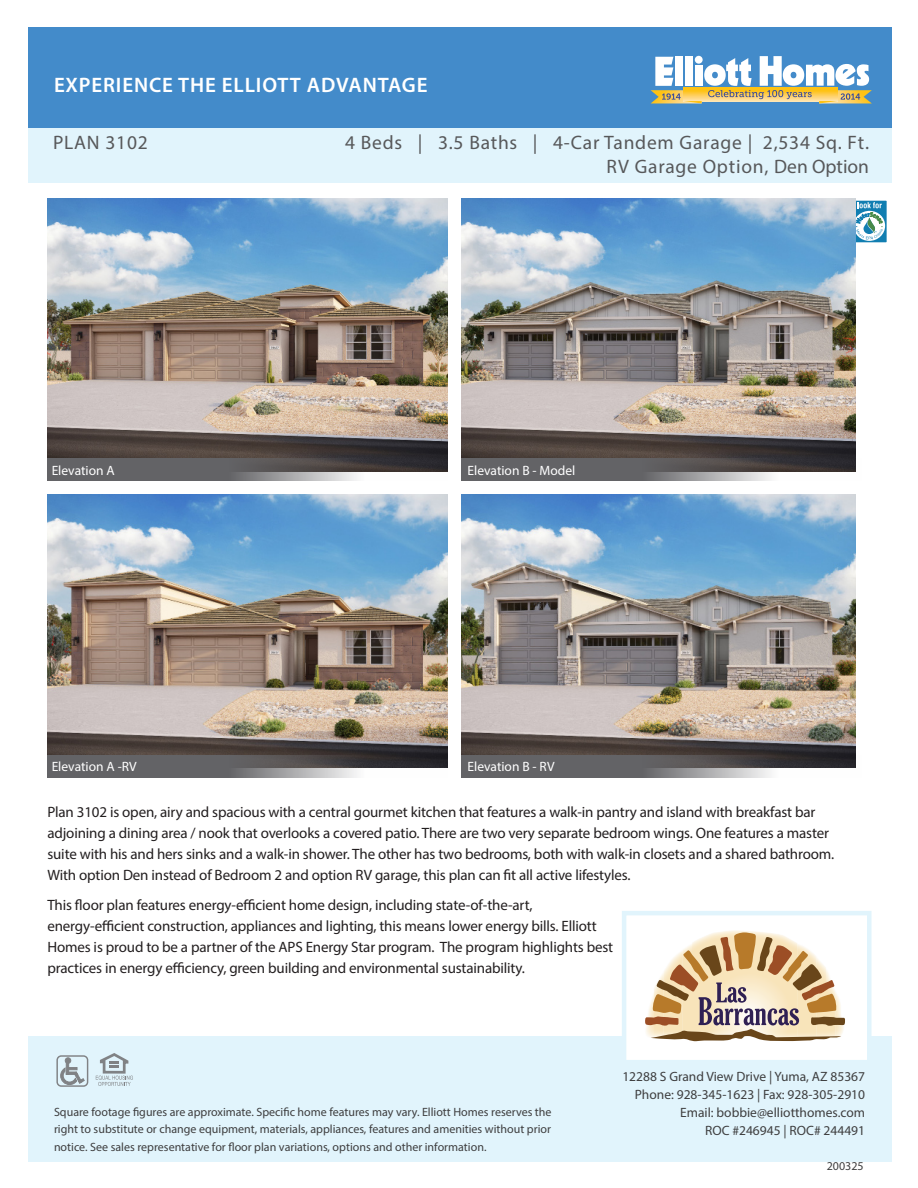
<style>
.page{position:relative;width:918px;height:1188px;background:#fff}
.page>*{position:absolute;margin:0;border:0;box-sizing:border-box;transform-origin:0 0}
.t1{font:600 21px "Myriad Pro";letter-spacing:.04em;color:#fff}
.t2{font:19.5px/23.4px "Myriad Pro";letter-spacing:.04em;color:#57585a;text-align:right}
.t3{font:15px/21px "Myriad Pro";letter-spacing:-.01em;color:#231f20}
.t4{font:13.5px/18px "Myriad Pro";color:#3e3e3f;text-align:right}
.t5{font:13.5px "Myriad Pro";color:#fff}
.t6{font:12px/16.5px "Myriad Pro";color:#3e3e3f}
</style>
<div class="page">
<div style="left:28px;top:1036px;width:864px;height:125px;background:#e1f4fc"></div>
<div style="left:622px;top:911px;width:250px;height:153px;background:#fff;border:4px solid #e1f4fc"></div>
<svg style="left:96px;top:1053px;width:37px;height:33px"></svg>
<div style="left:56px;top:1055px;width:32px;height:32px;border:1px solid #808285;border-radius:4px"></div>
<svg style="left:60px;top:1058px;width:24px;height:27px"></svg>
<div style="left:28px;top:128px;width:864px;height:55px;background:#e1f4fc"></div>
<div style="left:28px;top:27px;width:864px;height:101px;background:#438bca"></div>
<svg style="left:651px;top:56px;width:221px;height:47px"></svg>
<svg style="left:855px;top:202px;width:30px;height:39px"></svg>
<svg style="left:853px;top:211px;width:32px;height:30px"></svg>
<svg style="left:856px;top:202px;width:27px;height:37px"></svg>
<svg style="left:645px;top:932px;width:200px;height:109px"></svg>
<img style="left:47px;top:198px;width:400px;height:273px">
<img style="left:47px;top:494px;width:400px;height:274px">
<img style="left:462px;top:198px;width:393px;height:261px">
<img style="left:462px;top:495px;width:393px;height:260px">
<svg style="left:461px;top:459px;width:395px;height:22px;background:#717071"></svg>
<svg style="left:461px;top:755px;width:395px;height:22px;background:#706f71"></svg>
<svg style="left:48px;top:459px;width:400px;height:22px;background:#717072"></svg>
<svg style="left:48px;top:755px;width:400px;height:22px;background:#706f71"></svg>
<h1 class="t1" style="left:54px;top:71px;width:375px">EXPERIENCE THE ELLIOTT ADVANTAGE</h1>
<p class="t2" style="left:53px;top:131px;width:96px">PLAN 3102</p>
<p class="t2" style="left:345px;top:131px;width:525px">4 Beds | 3.5 Baths | 4-Car Tandem Garage | 2,534 Sq. Ft.<br>RV Garage Option, Den Option</p>
<p class="t5" style="left:52px;top:462px;width:65px">Elevation A</p>
<p class="t5" style="left:52px;top:758px;width:87px">Elevation A -RV</p>
<p class="t5" style="left:468px;top:462px;width:109px">Elevation B - Model</p>
<p class="t5" style="left:468px;top:758px;width:89px">Elevation B - RV</p>
<p class="t3" style="left:47px;top:802px;width:788px">Plan 3102 is open, airy and spacious with a central gourmet kitchen that features a walk-in pantry and island with breakfast bar adjoining a dining area / nook that overlooks a covered patio. There are two very separate bedroom wings. One features a master suite with his and hers sinks and a walk-in shower. The other has two bedrooms, both with walk-in closets and a shared bathroom.<br>With option Den instead of Bedroom 2 and option RV garage, this plan can fit all active lifestyles.</p>
<p class="t3" style="left:47px;top:894px;width:567px">This floor plan features energy-efficient home design, including state-of-the-art, energy-efficient construction, appliances and lighting, this means lower energy bills. Elliott Homes is proud to be a partner of the APS Energy Star program. The program highlights best practices in energy efficiency, green building and environmental sustainability.</p>
<p class="t6" style="left:54px;top:1104px;width:499px">Square footage figures are approximate. Specific home features may vary. Elliott Homes reserves the right to substitute or change equipment, materials, appliances, features and amenities without prior</p>
<p class="t6" style="left:54px;top:1138px;width:434px">notice. See sales representative for floor plan variations, options and other information.</p>
<p class="t4" style="left:622px;top:1068px;width:244px">12288 S Grand View Drive | Yuma, AZ 85367<br>Phone: 928-345-1623 | Fax: 928-305-2910<br>Email: bobbie@elliotthomes.com<br>ROC #246945 | ROC# 244491</p>
<p class="t6" style="left:827px;top:1158px;width:38px">200325</p>
</div>
